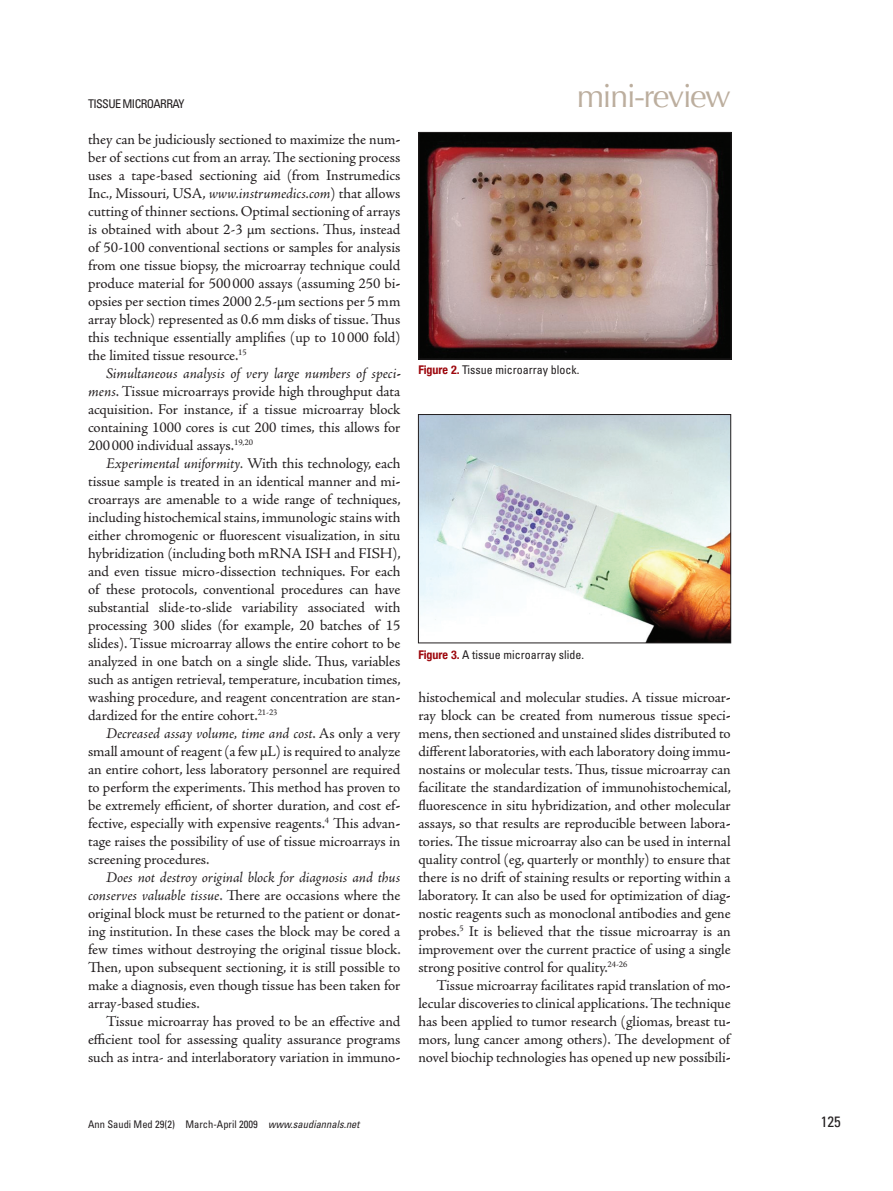
<style>
.page{position:relative;width:893px;height:1191px;background:#fff}
.page>*{position:absolute;margin:0;border:0;box-sizing:border-box;transform-origin:0 0}
.t1{font:33px "Optima";letter-spacing:-.05em;color:#bcae9e}
.t2{font:15px/18px "Adobe Jenson Pro";letter-spacing:-.005em;color:#231f20;text-align:justify}
.t3{font:condensed 15px "Univers LT Std";color:#231f20}
.t4{font:condensed 12px "Univers LT Std";color:#231f20}
.t5{font:condensed 12px "Univers LT Std";letter-spacing:-.05em;color:#231f20}
.t6{font:condensed 10.5px "Univers LT Std";color:#231f20}
.s1{font-style:italic}
.s2{font-family:"Helvetica Neue";font-weight:700;color:#9d070d}
</style>
<div class="page">
<img style="left:420px;top:134px;width:309px;height:223px">
<div style="left:418px;top:132px;width:313px;height:227px;border:1px solid #231f20"></div>
<img style="left:420px;top:416px;width:309px;height:225px">
<div style="left:418px;top:414px;width:313px;height:229px;border:1px solid #231f20"></div>
<p class="t5" style="left:88px;top:96px;width:98px">tissue m icroarray</p>
<p class="t2" style="left:88px;top:131px;width:314px">they can be judiciously sectioned to maximize the numb ber of sections cut from an array. The sectioning process uses a tape-based sectioning aid (from Instrumedics Inc., Missouri, USA, <span class="s1">www.instrumedics.com</span>) that allows cutting of thinner sections. Optimal sectioning of arrays is obtained with about 2-3 µm sections. Thus, instead of 50-100 conventional sections or samples for analysis from one tissue biopsy, the microarray technique could produce material for 500000 assays (assuming 250 bio opsies per section times 2000 2.5-µm sections per 5 mm array block) represented as 0.6 mm disks of tissue. Thus this technique essentially amplifies (up to 10000 fold) the limited tissue resource.<sup>15</sup></p>
<p class="t2" style="left:88px;top:365px;width:314px;text-indent:18px"><span class="s1">Simultaneous analysis of very large numbers of specim mens</span>. Tissue microarrays provide high throughput data acquisition. For instance, if a tissue microarray block containing 1000 cores is cut 200 times, this allows for 200000 individual assays.<sup>19,20</sup></p>
<p class="t2" style="left:88px;top:455px;width:314px;text-align:left;text-indent:18px"><span class="s1">Experimental uniformity.</span> With this technology, each tissue sample is treated in an identical manner and mic croarrays are amenable to a wide range of techniques, including histochemical stains, immunologic stains with either chromogenic or fluorescent visualization, in situ hybridization (including both mRNA ISH and FISH), and even tissue micro-dissection techniques. For each of these protocols, conventional procedures can have substantial slide-to-slide variability associated with processing 300 slides (for example, 20 batches of 15 slides). Tissue microarray allows the entire cohort to be analyzed in one batch on a single slide. Thus, variables such as antigen retrieval, temperature, incubation times, washing procedure, and reagent concentration are stand dardized for the entire cohort.<sup>21-23</sup></p>
<p class="t2" style="left:88px;top:725px;width:314px;text-indent:18px"><span class="s1">Decreased assay volume, time and cost</span>. As only a very small amount of reagent (a few µL) is required to analyze an entire cohort, less laboratory personnel are required to perform the experiments. This method has proven to be extremely efficient, of shorter duration, and cost eff fective, especially with expensive reagents.<sup>4</sup> This advant tage raises the possibility of use of tissue microarrays in screening procedures.</p>
<p class="t2" style="left:88px;top:869px;width:314px;text-align:left;text-indent:18px"><span class="s1">Does not destroy original block for diagnosis and thus conserves valuable tissue</span>. There are occasions where the original block must be returned to the patient or donati ing institution. In these cases the block may be cored a few times without destroying the original tissue block.<br>Then, upon subsequent sectioning, it is still possible to make a diagnosis, even though tissue has been taken for array-based studies.</p>
<p class="t2" style="left:88px;top:1013px;width:314px;text-indent:18px">Tissue microarray has proved to be an effective and efficient tool for assessing quality assurance programs such as intra- and interlaboratory variation in immunoh</p>
<h1 class="t1" style="left:577px;top:76px;width:156px">mini-review</h1>
<p class="t4" style="left:418px;top:362px;width:162px"><span class="s2">Figure 2.</span> Tissue microarray block.</p>
<p class="t4" style="left:418px;top:647px;width:167px"><span class="s2">Figure 3.</span> A tissue microarray slide.</p>
<p class="t2" style="left:418px;top:689px;width:314px;text-align:left">histochemical and molecular studies. A tissue microarr ray block can be created from numerous tissue specim mens, then sectioned and unstained slides distributed to different laboratories, with each laboratory doing immun nostains or molecular tests. Thus, tissue microarray can facilitate the standardization of immunohistochemical, fluorescence in situ hybridization, and other molecular assays, so that results are reproducible between laborat tories. The tissue microarray also can be used in internal quality control (eg, quarterly or monthly) to ensure that there is no drift of staining results or reporting within a laboratory. It can also be used for optimization of diagn nostic reagents such as monoclonal antibodies and gene probes.<sup>5</sup> It is believed that the tissue microarray is an improvement over the current practice of using a single strong positive control for quality.<sup>24-26</sup></p>
<p class="t2" style="left:418px;top:977px;width:314px;text-indent:18px">Tissue microarray facilitates rapid translation of mol lecular discoveries to clinical applications. The technique has been applied to tumor research (gliomas, breast tum mors, lung cancer among others). The development of novel biochip technologies has opened up new possibilit</p>
<p class="t6" style="left:88px;top:1118px;width:273px">Ann Saudi Med 29(2) March-April 2009 <span class="s1">www.saudiannals.net</span></p>
<p class="t3" style="left:821px;top:1111px;width:21px">125</p>
</div>
